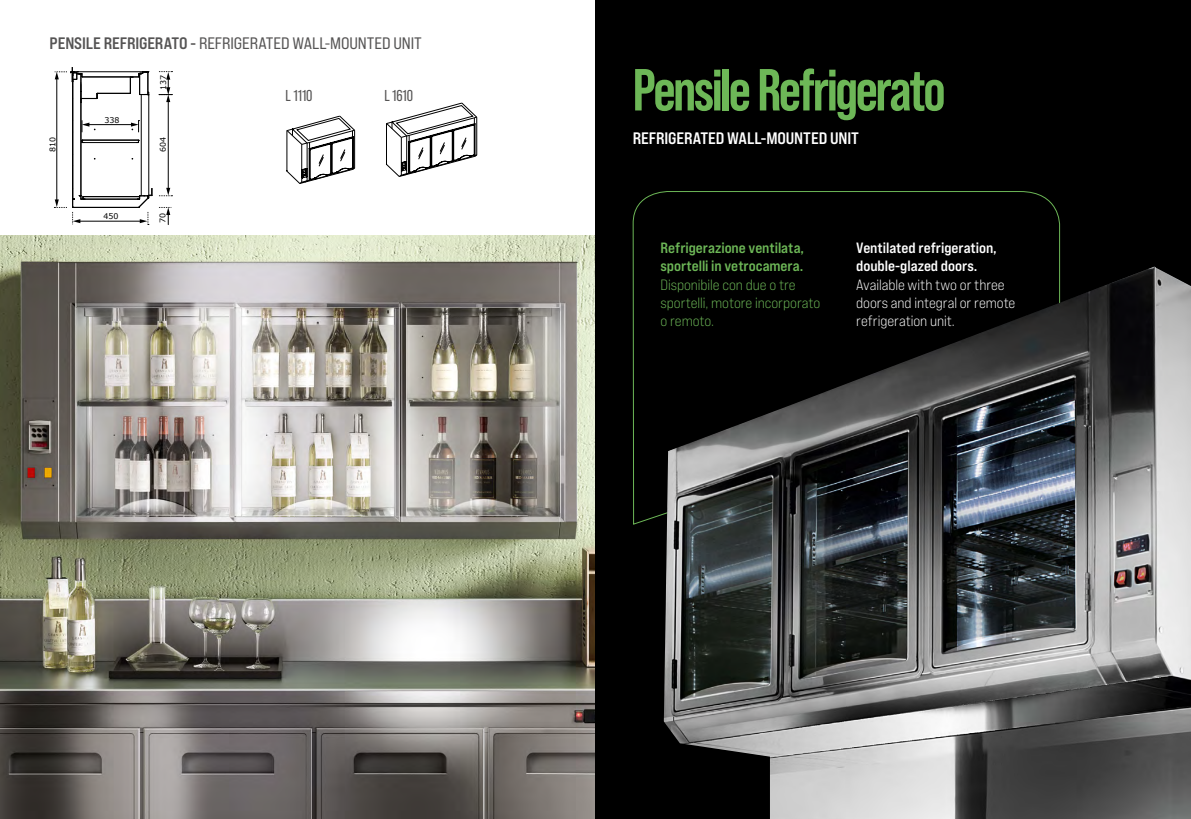
<style>
.page{position:relative;width:1191px;height:819px;background:#fff}
.page>*{position:absolute;margin:0;border:0;box-sizing:border-box;transform-origin:0 0}
.t1{font:700 59.24px "Bebas Neue Pro";letter-spacing:-.04em;color:#6db757}
.t2{font:expanded 16.62px "Bebas Neue Pro";color:#555454}
.t3{font:700 expanded 16.62px "Bebas Neue Pro";letter-spacing:-.005em;color:#fff}
.t4{font:15.75px "Bebas Neue Pro";letter-spacing:-.005em;color:#555454}
.t5{font:expanded 14.88px/18.4px "Bebas Neue Pro";letter-spacing:-.005em;color:#6db757}
.t6{font:expanded 14.88px/18.4px "Bebas Neue Pro";letter-spacing:-.005em;color:#fff}
.t7{font:700 expanded 14.88px/18.4px "Bebas Neue Pro";letter-spacing:-.005em;color:#fff}
.t8{font:7.88px "Verdana";color:#000}
.s1{font-weight:700}
</style>
<div class="page">
<img style="left:0;top:236px;width:595px;height:583px">
<div style="left:595px;top:0;width:596px;height:819px;background:#000"></div>
<svg style="left:632px;top:191px;width:428px;height:334px"></svg>
<img style="left:664px;top:266px;width:527px;height:553px">
<hr style="left:84px;top:142px;width:53px;height:1px;background:#000">
<hr style="left:78px;top:72px;width:64px;height:1px;background:#000">
<hr style="left:97px;top:93px;width:33px;height:1px;background:#000">
<hr style="left:82px;top:77px;width:56px;height:1px;background:#000">
<hr style="left:149px;top:95px;width:1px;height:100px;background:#000">
<hr style="left:141px;top:95px;width:1px;height:101px;background:#000">
<hr style="left:83px;top:196px;width:56px;height:1px;background:#000">
<hr style="left:82px;top:140px;width:56px;height:1px;background:#000">
<hr style="left:81px;top:199px;width:58px;height:1px;background:#000">
<hr style="left:73px;top:207px;width:66px;height:1px;background:#000">
<hr style="left:88px;top:124px;width:44px;height:1px;background:#000">
<hr style="left:168px;top:101px;width:1px;height:88px;background:#000">
<svg style="left:159px;top:207px;width:12px;height:17px"></svg>
<hr style="left:79px;top:221px;width:62px;height:1px;background:#000">
<svg style="left:159px;top:188px;width:13px;height:8px"></svg>
<svg style="left:137px;top:188px;width:16px;height:37px"></svg>
<svg style="left:130px;top:71px;width:20px;height:25px"></svg>
<svg style="left:159px;top:71px;width:13px;height:31px"></svg>
<svg style="left:54px;top:67px;width:45px;height:157px"></svg>
<svg style="left:131px;top:120px;width:9px;height:12px"></svg>
<svg style="left:386px;top:102px;width:91px;height:75px"></svg>
<svg style="left:286px;top:116px;width:69px;height:68px"></svg>
<p class="t2" style="left:50px;top:33px;width:374px"><span class="s1">PENSILE REFRIGERATO -</span> REFRIGERATED WALL-MOUNTED UNIT</p>
<p class="t8" style="left:48px;top:152px;width:17px;rotate:-90deg">810</p>
<p class="t8" style="left:104px;top:115px;width:17px">338</p>
<p class="t8" style="left:103px;top:211px;width:17px">450</p>
<p class="t8" style="left:158px;top:90px;width:17px;rotate:-90deg">137</p>
<p class="t8" style="left:158px;top:152px;width:17px;rotate:-90deg">604</p>
<p class="t8" style="left:158px;top:223px;width:12px;rotate:-90deg">70</p>
<p class="t4" style="left:285px;top:86px;width:29px">L 1110</p>
<p class="t4" style="left:384px;top:86px;width:30px">L 1610</p>
<p class="t1" style="left:632px;top:56px;width:314px">Pensile Refrigerato</p>
<p class="t3" style="left:632px;top:127px;width:228px">REFRIGERATED WALL-MOUNTED UNIT</p>
<p class="t5" style="left:660px;top:238px;width:161px"><span class="s1">Refrigerazione ventilata, sportelli in vetrocamera.<br></span>Disponibile con due o tre sportelli, motore incorporato o remoto.</p>
<p class="t7" style="left:856px;top:238px;width:142px">Ventilated refrigeration, double-glazed doors.</p>
<p class="t6" style="left:856px;top:275px;width:161px">Available with two or three doors and integral or remote refrigeration unit.</p>
</div>
